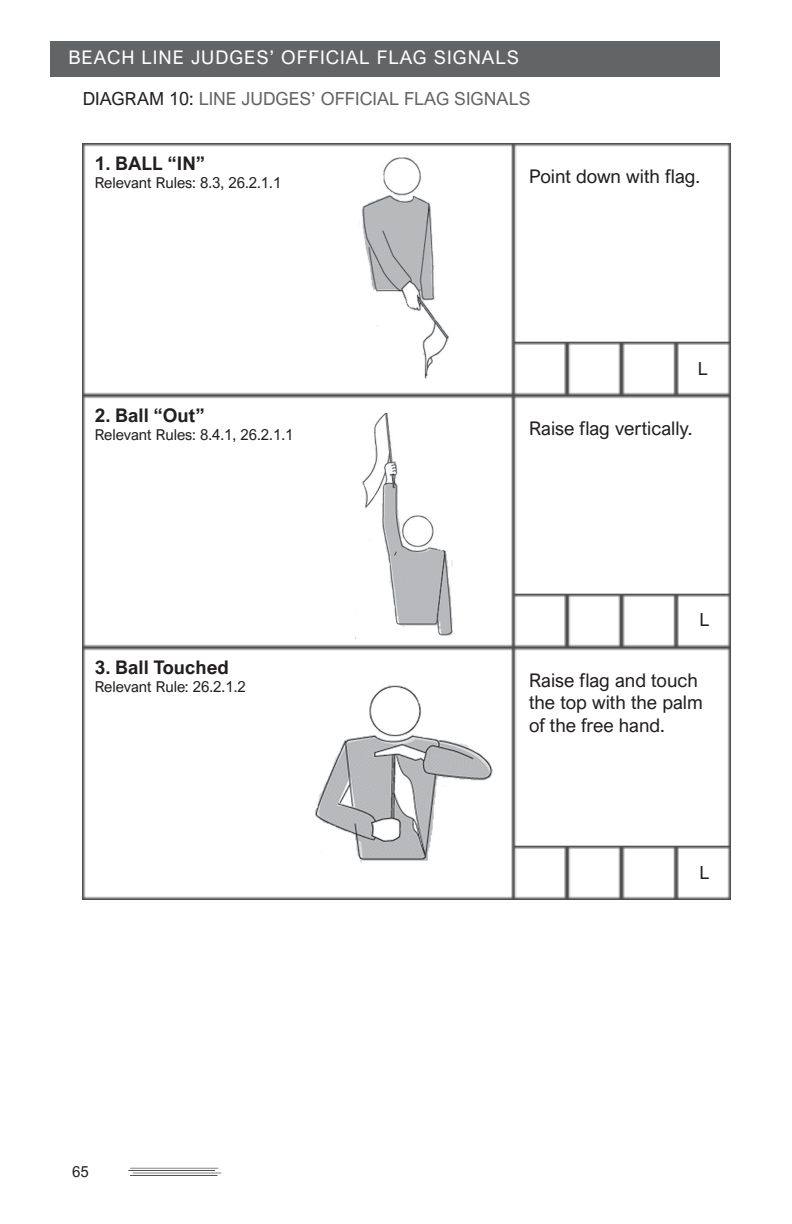
<style>
.page{position:relative;width:792px;height:1224px;background:#fff}
.page>*{position:absolute;margin:0;border:0;box-sizing:border-box;transform-origin:0 0}
.t1{font:18.8px/22.6px "Arial Nova";color:#231f20}
.Chapter_Headers{font:18.8px "Arial Nova";letter-spacing:.05em;color:#fff}
.Body{font:700 18.8px "Arial Nova";color:#231f20}
.Diagram_Page{font:18px "Arial Nova";color:#636466}
.t2{font:18px "Arial Nova";color:#231f20}
.Body-2{font:15px "Arial Nova";color:#231f20}
.s1{color:#231f20}
</style>
<div class="page">
<hr style="left:131px;top:1168px;width:87px;height:1px;background:#636466">
<hr style="left:129px;top:1170px;width:86px;height:1px;background:#231f20">
<hr style="left:133px;top:1173px;width:88px;height:1px;background:#636466">
<hr style="left:130px;top:1175px;width:87px;height:1px;background:#231f20">
<div style="left:50px;top:41px;width:670px;height:36px;background:#636466"></div>
<img style="left:83px;top:144px;width:648px;height:756px">
<img style="left:360px;top:158px;width:88px;height:220px">
<img style="left:355px;top:414px;width:98px;height:225px">
<img style="left:316px;top:686px;width:176px;height:176px">
<p class="Chapter_Headers" style="left:68px;top:47px;width:452px">BEACH LINE JUDGES’ OFFICIAL FLAG SIGNALS</p>
<p class="Diagram_Page" style="left:83px;top:88px;width:449px"><span class="s1">DIAGRAM 10:</span> LINE JUDGES’ OFFICIAL FLAG SIGNALS</p>
<p class="Body" style="left:95px;top:152px;width:112px">1. BALL “IN”</p>
<p class="Body-2" style="left:95px;top:174px;width:188px">Relevant Rules: 8.3, 26.2.1.1</p>
<p class="t1" style="left:529px;top:165px;width:173px">Point down with flag.</p>
<p class="t2" style="left:698px;top:359px;width:12px">L</p>
<p class="Body" style="left:95px;top:404px;width:112px">2. Ball “Out”</p>
<p class="Body-2" style="left:95px;top:426px;width:200px">Relevant Rules: 8.4.1, 26.2.1.1</p>
<p class="t1" style="left:529px;top:417px;width:165px">Raise flag vertically.</p>
<p class="t2" style="left:700px;top:610px;width:12px">L</p>
<p class="Body" style="left:95px;top:656px;width:136px">3. Ball Touched</p>
<p class="Body-2" style="left:95px;top:678px;width:153px">Relevant Rule: 26.2.1.2</p>
<p class="Body-2" style="left:72px;top:1163px;width:18px">65</p>
<p class="t1" style="left:529px;top:669px;width:175px">Raise flag and touch the top with the palm of the free hand.</p>
<p class="t2" style="left:700px;top:863px;width:12px">L</p>
</div>
